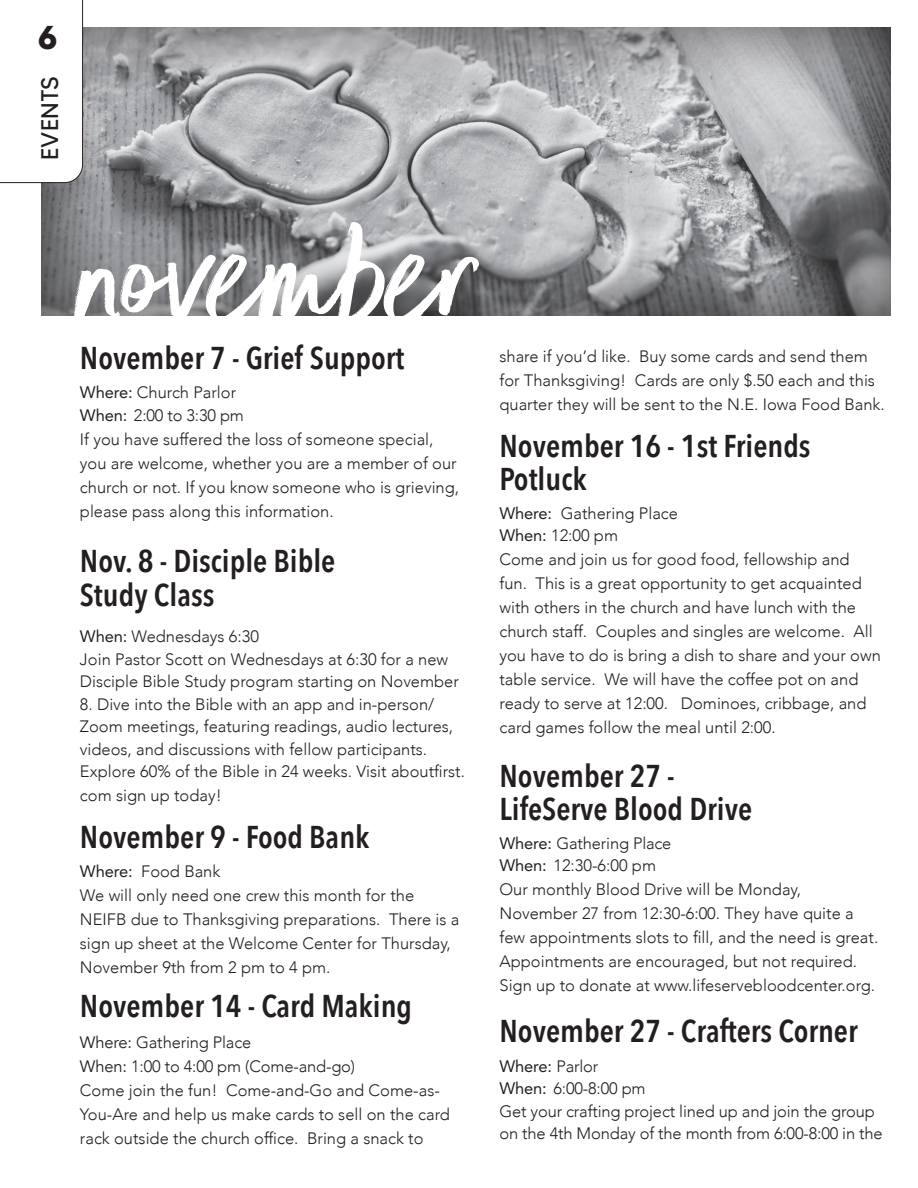
<style>
.page{position:relative;width:918px;height:1188px;background:#fff}
.page>*{position:absolute;margin:0;border:0;box-sizing:border-box;transform-origin:0 0}
.t1{font:169.5px "Better Times";color:#fff}
.t2{font:700 33px "MADETOMMY";color:#231f20}
.t3{font:600 31.5px/33px "Avenir Next Condensed";color:#231f20}
.t4{font:24px "MADETOMMY";color:#231f20}
.t5{font:300 16.5px/24px "Avenir";color:#231f20}
.s1{font-family:"Avenir LT Std";font-weight:400}
.s2{font-weight:400}
</style>
<div class="page">
<div style="left:40px;top:25px;width:853px;height:291px;background:#231f20;opacity:.75"></div>
<svg style="left:0;top:0;width:83px;height:183px"></svg>
<p class="t2" style="left:38px;top:17px;width:21px">6</p>
<p class="t4" style="left:35px;top:160px;width:85px;rotate:-90deg">EVENTS</p>
<p class="t1" style="left:81px;top:184px;width:399px">november</p>
<p class="t3" style="left:80px;top:341px;width:326px">November 7 - Grief Support</p>
<p class="t5" style="left:80px;top:381px;width:166px;line-height:22.5px"><span class="s1">Where:</span> Church Parlor<br><span class="s1">When:</span> 2:00 to 3:30 pm</p>
<p class="t5" style="left:80px;top:427px;width:381px">If you have suffered the loss of someone special, you are welcome, whether you are a member of our church or not. If you know someone who is grieving, please pass along this information.</p>
<p class="t3" style="left:80px;top:542px;width:257px;line-height:34.5px">Nov. 8 - Disciple Bible<br>Study Class</p>
<p class="t5" style="left:80px;top:625px;width:381px;line-height:22.5px"><span class="s1">When:</span> Wednesdays 6:30<br>Join Pastor Scott on Wednesdays at 6:30 for a new<br>Disciple Bible Study program starting on November</p>
<p class="t5" style="left:80px;top:693px;width:387px;line-height:22.5px">8. Dive into the Bible with an app and in-person/ Zoom meetings, featuring readings, audio lectures, videos, and discussions with fellow participants.<br>Explore 60% of the Bible in 24 weeks. Visit aboutfirst.</p>
<p class="t5" style="left:80px;top:783px;width:143px">com sign up today!</p>
<p class="t3" style="left:80px;top:819px;width:291px">November 9 - Food Bank</p>
<p class="t5" style="left:80px;top:859px;width:381px"><span class="s1">Where:</span> Food Bank<br>We will only need one crew this month for the NEIFB due to Thanksgiving preparations. There is a sign up sheet at the Welcome Center for Thursday, November 9th from 2 pm to 4 pm.</p>
<p class="t3" style="left:80px;top:989px;width:334px">November 14 - Card Making</p>
<p class="t5" style="left:80px;top:1030px;width:277px"><span class="s2">Where:</span> Gathering Place<br><span class="s2">When:</span> 1:00 to 4:00 pm (Come-and-go)</p>
<p class="t5" style="left:80px;top:1078px;width:371px">Come join the fun! Come-and-Go and Come-as-<br>You-Are and help us make cards to sell on the card rack outside the church office. Bring a snack to</p>
<p class="t5" style="left:500px;top:344px;width:387px">share if you’d like. Buy some cards and send them for Thanksgiving! Cards are only $.50 each and this quarter they will be sent to the N.E. Iowa Food Bank.</p>
<p class="t3" style="left:500px;top:428px;width:313px">November 16 - 1st Friends<br>Potluck</p>
<p class="t5" style="left:500px;top:502px;width:180px;line-height:22.5px"><span class="s1">Where:</span> Gathering Place<br><span class="s1">When:</span> 12:00 pm</p>
<p class="t5" style="left:500px;top:548px;width:383px">Come and join us for good food, fellowship and fun. This is a great opportunity to get acquainted with others in the church and have lunch with the church staff. Couples and singles are welcome. All you have to do is bring a dish to share and your own table service. We will have the coffee pot on and ready to serve at 12:00. Dominoes, cribbage, and card games follow the meal until 2:00.</p>
<p class="t3" style="left:500px;top:758px;width:254px">November 27 -<br>LifeServe Blood Drive</p>
<p class="t5" style="left:500px;top:832px;width:173px;line-height:22.5px"><span class="s1">Where:</span> Gathering Place<br><span class="s1">When:</span> 12:30-6:00 pm</p>
<p class="t5" style="left:500px;top:878px;width:380px">Our monthly Blood Drive will be Monday, November 27 from 12:30-6:00. They have quite a few appointments slots to fill, and the need is great.<br>Appointments are encouraged, but not required.<br>Sign up to donate at www.lifeservebloodcenter.org.</p>
<p class="t3" style="left:500px;top:1014px;width:360px">November 27 - Crafters Corner</p>
<p class="t5" style="left:500px;top:1055px;width:385px;line-height:22.5px"><span class="s1">Where:</span> Parlor<br><span class="s1">When:</span> 6:00-8:00 pm<br>Get your crafting project lined up and join the group on the 4th Monday of the month from 6:00-8:00 in the</p>
</div>
